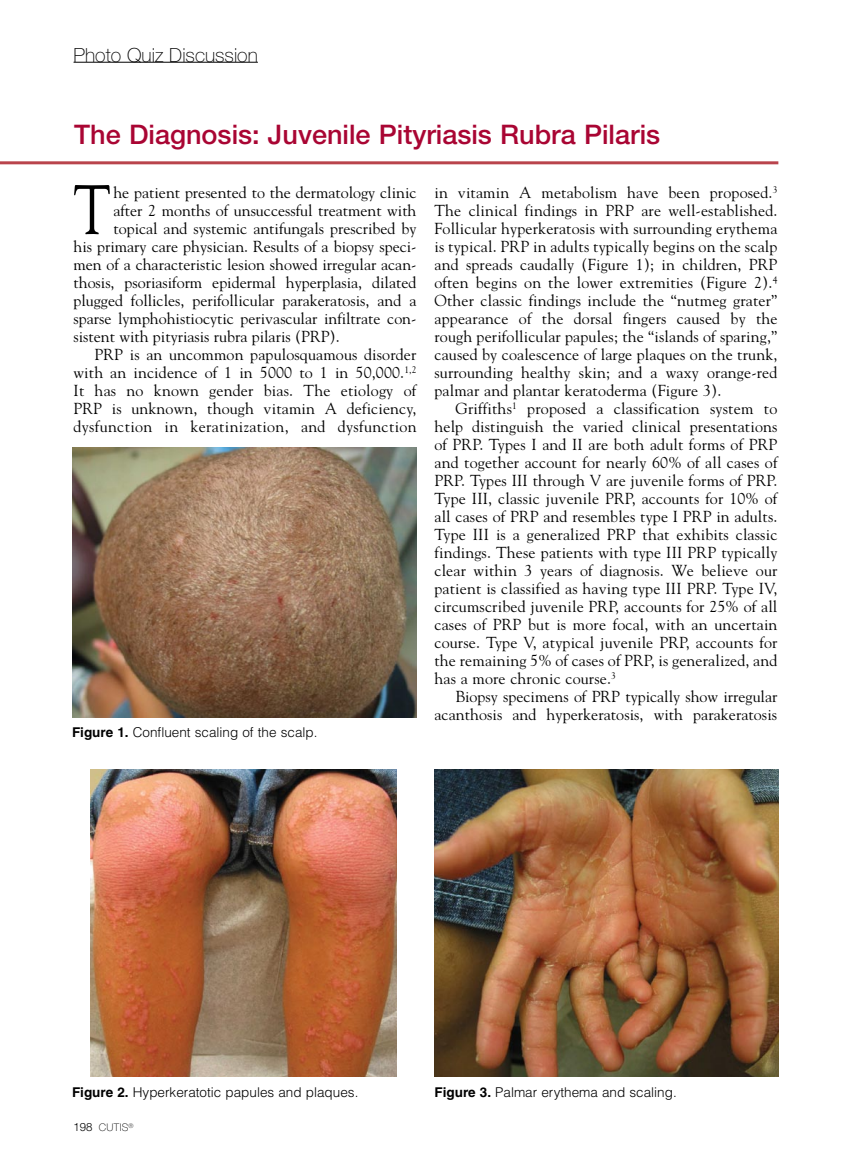
<style>
.page{position:relative;width:851px;height:1161px;background:#fff}
.page>*{position:absolute;margin:0;border:0;box-sizing:border-box;transform-origin:0 0}
.t1{font:69.6px "Goudy";color:#000;scale:.8 1}
.t2{font:500 27px "Helvetica Neue";color:#a90533}
.t3{font:100 19.5px "Helvetica Neue";color:#000}
.t4{font:15.9px/18px "Goudy";color:#000;text-align:justify}
.t5{font:15.9px "Goudy";letter-spacing:.025em;color:#000}
.t6{font:300 13.5px "Helvetica";color:#000}
.t7{font:100 10.5px "Helvetica Neue";letter-spacing:.025em;color:#000}
.s1{font-weight:700}
.s2{font-weight:300;font-size:11.4px}
</style>
<div class="page">
<hr style="left:0;top:161px;width:778px;height:3px;background:#b9444c">
<img style="left:72px;top:447px;width:344px;height:271px">
<img style="left:90px;top:770px;width:307px;height:307px">
<img style="left:434px;top:770px;width:344px;height:307px">
<hr style="left:74px;top:62px;width:184px;height:1px;background:#000">
<p class="t3" style="left:74px;top:44px;width:186px">Photo Quiz Discussion</p>
<h2 class="t2" style="left:74px;top:118px;width:587px">The Diagnosis: Juvenile Pityriasis Rubra Pilaris</h2>
<h1 class="t1" style="left:74px;top:167px;width:48px">T</h1>
<p class="t4" style="left:113px;top:183px;width:304px">he patient presented to the dermatology clinic</p>
<p class="t4" style="left:434px;top:183px;width:344px">in vitamin A metabolism have been proposed.<sup>3<br></sup>The clinical findings in PRP are well-established.<br>Follicular hyperkeratosis with surrounding erythema is typical. PRP in adults typically begins on the scalp and spreads caudally (Figure 1); in children, PRP often begins on the lower extremities (Figure 2).<sup>4<br></sup>Other classic findings include the “nutmeg grater” appearance of the dorsal fingers caused by the rough perifollicular papules; the “islands of sparing,” caused by coalescence of large plaques on the trunk, surrounding healthy skin; and a waxy orange-red palmar and plantar keratoderma (Figure 3).</p>
<p class="t4" style="left:434px;top:399px;width:344px;text-indent:21px">Griffiths<sup>1</sup> proposed a classification system to help distinguish the varied clinical presentations of PRP. Types I and II are both adult forms of PRP and together account for nearly 60% of all cases of PRP. Types III through V are juvenile forms of PRP.<br>Type III, classic juvenile PRP, accounts for 10% of all cases of PRP and resembles type I PRP in adults.<br>Type III is a generalized PRP that exhibits classic findings. These patients with type III PRP typically clear within 3 years of diagnosis. We believe our patient is classified as having type III PRP. Type IV, circumscribed juvenile PRP, accounts for 25% of all cases of PRP but is more focal, with an uncertain course. Type V, atypical juvenile PRP, accounts for the remaining 5% of cases of PRP, is generalized, and has a more chronic course.<sup>3</sup></p>
<p class="t4" style="left:434px;top:687px;width:344px;text-align:right">Biopsy specimens of PRP typically show irregular acanthosis and hyperkeratosis, with parakeratosis</p>
<p class="t4" style="left:113px;top:201px;width:304px">after 2 months of unsuccessful treatment with</p>
<p class="t4" style="left:113px;top:219px;width:304px">topical and systemic antifungals prescribed by</p>
<p class="t4" style="left:74px;top:237px;width:344px">his primary care physician. Results of a biopsy speci-</p>
<p class="t4" style="left:74px;top:255px;width:344px">men of a characteristic lesion showed irregular acan-</p>
<p class="t4" style="left:74px;top:273px;width:344px">thosis, psoriasiform epidermal hyperplasia, dilated</p>
<p class="t4" style="left:74px;top:291px;width:344px">plugged follicles, perifollicular parakeratosis, and a</p>
<p class="t4" style="left:74px;top:309px;width:344px">sparse lymphohistiocytic perivascular infiltrate con-</p>
<p class="t4" style="left:74px;top:327px;width:268px">sistent with pityriasis rubra pilaris (PRP).</p>
<p class="t4" style="left:94px;top:345px;width:323px">PRP is an uncommon papulosquamous disorder</p>
<p class="t4" style="left:74px;top:363px;width:344px">with an incidence of 1 in 5000 to 1 in 50,000.<sup>1,2</sup></p>
<p class="t4" style="left:74px;top:381px;width:344px">It has no known gender bias. The etiology of</p>
<p class="t4" style="left:74px;top:399px;width:344px">PRP is unknown, though vitamin A deficiency,</p>
<p class="t5" style="left:74px;top:417px;width:344px">dysfunction in keratinization, and dysfunction</p>
<p class="t6" style="left:72px;top:723px;width:247px"><span class="s1">Figure 1.</span> Confluent scaling of the scalp.</p>
<p class="t6" style="left:72px;top:1083px;width:288px"><span class="s1">Figure 2.</span> Hyperkeratotic papules and plaques.</p>
<p class="t6" style="left:434px;top:1083px;width:244px"><span class="s1">Figure 3.</span> Palmar erythema and scaling.</p>
<p class="t7" style="left:74px;top:1122px;width:62px"><span class="s2">198</span> CUTIS<sup>®</sup></p>
</div>
